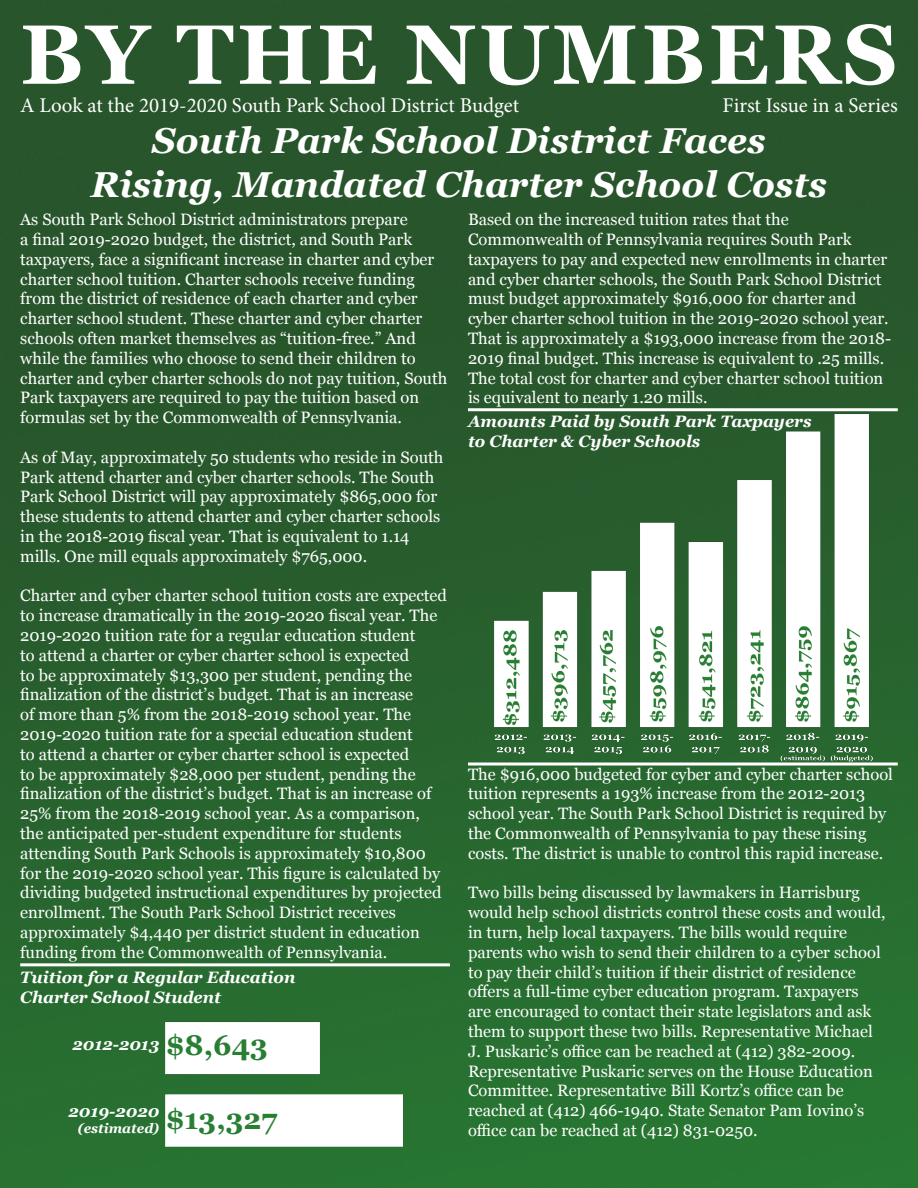
<style>
.page{position:relative;width:918px;height:1188px;background:#fff}
.page>*{position:absolute;margin:0;border:0;box-sizing:border-box;transform-origin:0 0}
.t1{font:700 84px "Georgia";letter-spacing:.04em;color:#fff}
.t2{font:italic 700 36px/43.2px "Georgia";color:#fff;text-align:center}
.t3{font:700 28.5px "Georgia";color:#287f34}
.t4{font:21px "Minion Pro";color:#fff}
.t5{font:16.5px/19.8px "Georgia";color:#fff}
.t6{font:italic 700 16.5px/19.8px "Georgia";color:#fff}
.t7{font:italic 700 13.5px "Georgia";color:#fff}
</style>
<div class="page">
<img style="left:0;top:0;width:918px;height:1188px">
<img style="left:495px;top:401px;width:377px;height:362px">
<hr style="left:468px;top:408px;width:430px;height:3px;background:#fff">
<hr style="left:468px;top:763px;width:430px;height:3px;background:#fff">
<hr style="left:20px;top:963px;width:430px;height:3px;background:#fff">
<img style="left:159px;top:1021px;width:247px;height:129px">
<p class="t1" style="left:20px;top:-9px;width:879px">BY THE NUMBERS</p>
<p class="t4" style="left:20px;top:91px;width:501px">A Look at the 2019-2020 South Park School District Budget</p>
<p class="t2" style="left:91px;top:118px;width:738px">South Park School District Faces<br>Rising, Mandated Charter School Costs</p>
<p class="t5" style="left:20px;top:209px;width:429px">As South Park School District administrators prepare<br>a final 2019-2020 budget, the district, and South Park taxpayers, face a significant increase in charter and cyber charter school tuition. Charter schools receive funding from the district of residence of each charter and cyber charter school student. These charter and cyber charter schools often market themselves as “tuition-free.” And while the families who choose to send their children to charter and cyber charter schools do not pay tuition, South Park taxpayers are required to pay the tuition based on formulas set by the Commonwealth of Pennsylvania.</p>
<p class="t5" style="left:20px;top:447px;width:425px">As of May, approximately 50 students who reside in South Park attend charter and cyber charter schools. The South Park School District will pay approximately $865,000 for these students to attend charter and cyber charter schools in the 2018-2019 fiscal year. That is equivalent to 1.14 mills. One mill equals approximately $765,000.</p>
<p class="t5" style="left:20px;top:585px;width:428px">Charter and cyber charter school tuition costs are expected to increase dramatically in the 2019-2020 fiscal year. The 2019-2020 tuition rate for a regular education student<br>to attend a charter or cyber charter school is expected<br>to be approximately $13,300 per student, pending the finalization of the district’s budget. That is an increase<br>of more than 5% from the 2018-2019 school year. The 2019-2020 tuition rate for a special education student<br>to attend a charter or cyber charter school is expected<br>to be approximately $28,000 per student, pending the finalization of the district’s budget. That is an increase of 25% from the 2018-2019 school year. As a comparison, the anticipated per-student expenditure for students attending South Park Schools is approximately $10,800 for the 2019-2020 school year. This figure is calculated by dividing budgeted instructional expenditures by projected enrollment. The South Park School District receives approximately $4,440 per district student in education funding from the Commonwealth of Pennsylvania.</p>
<p class="t4" style="left:723px;top:91px;width:177px">First Issue in a Series</p>
<p class="t5" style="left:468px;top:209px;width:425px">Based on the increased tuition rates that the Commonwealth of Pennsylvania requires South Park taxpayers to pay and expected new enrollments in charter and cyber charter schools, the South Park School District must budget approximately $916,000 for charter and cyber charter school tuition in the 2019-2020 school year.<br>That is approximately a $193,000 increase from the 2018- 2019 final budget. This increase is equivalent to .25 mills.<br>The total cost for charter and cyber charter school tuition is equivalent to nearly 1.20 mills.</p>
<p class="t6" style="left:468px;top:410px;width:345px">Amounts Paid by South Park Taxpayers to Charter &amp; Cyber Schools</p>
<p class="t5" style="left:468px;top:763px;width:427px">The $916,000 budgeted for cyber and cyber charter school tuition represents a 193% increase from the 2012-2013 school year. The South Park School District is required by the Commonwealth of Pennsylvania to pay these rising costs. The district is unable to control this rapid increase.</p>
<p class="t5" style="left:468px;top:882px;width:419px">Two bills being discussed by lawmakers in Harrisburg would help school districts control these costs and would, in turn, help local taxpayers. The bills would require parents who wish to send their children to a cyber school to pay their child’s tuition if their district of residence offers a full-time cyber education program. Taxpayers are encouraged to contact their state legislators and ask them to support these two bills. Representative Michael J. Puskaric’s office can be reached at (412) 382-2009.<br>Representative Puskaric serves on the House Education Committee. Representative Bill Kortz’s office can be reached at (412) 466-1940. State Senator Pam Iovino’s office can be reached at (412) 831-0250.</p>
<p class="t6" style="left:20px;top:967px;width:277px">Tuition for a Regular Education</p>
<p class="t6" style="left:20px;top:987px;width:202px">Charter School Student</p>
<p class="t6" style="left:72px;top:1034px;width:88px">2012-2013</p>
<p class="t3" style="left:166px;top:1024px;width:103px">$8,643</p>
<p class="t3" style="left:166px;top:1097px;width:112px">$13,327</p>
<p class="t6" style="left:69px;top:1100px;width:92px">2019-2020</p>
<p class="t7" style="left:78px;top:1118px;width:83px">(estimated)</p>
</div>
